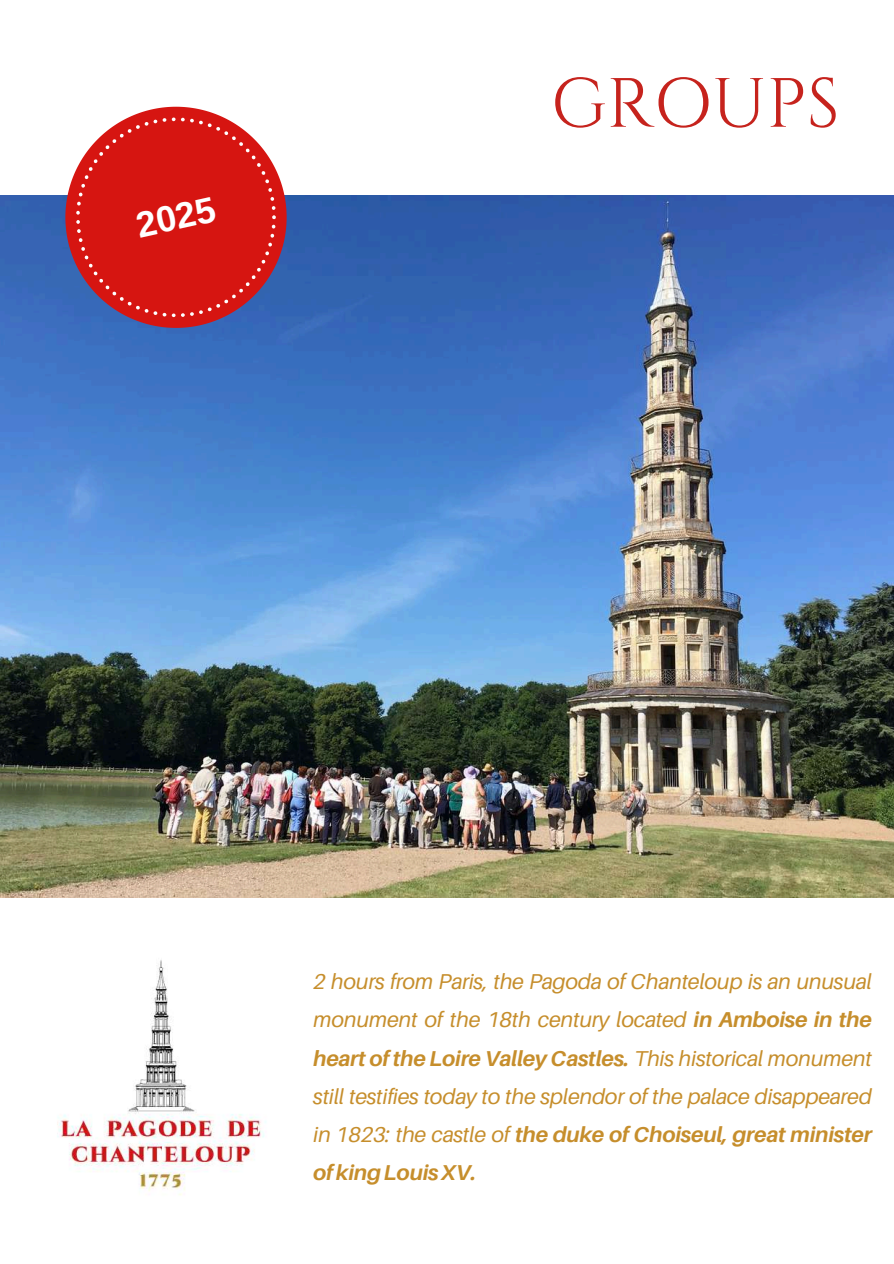
<style>
.page{position:relative;width:894px;height:1264px;background:#fff}
.page>*{position:absolute;margin:0;border:0;box-sizing:border-box;transform-origin:0 0}
.t1{font:69.45px "Cinzel";color:#c6231d}
.t2{font:700 36px "Arimo";color:#fff}
.t3{font:italic 21.45px/38.2px "Aileron";letter-spacing:-.01em;color:#c68e2c;text-align:justify}
.s1{font-weight:700}
</style>
<div class="page">
<img style="left:0;top:196px;width:893px;height:701px">
<svg style="left:65px;top:107px;width:221px;height:221px"></svg>
<svg style="left:76px;top:117px;width:200px;height:200px;background:#d0292a"></svg>
<img style="left:57px;top:960px;width:209px;height:235px">
<h2 class="t2" style="left:132px;top:206px;width:82px;rotate:-13deg">2025</h2>
<h1 class="t1" style="left:551px;top:59px;width:290px">GROUPS</h1>
<p class="t3" style="left:313px;top:962px;width:560px">2 hours from Paris, the Pagoda of Chanteloup is an unusual monument of the 18th century located <span class="s1">in Amboise in the heart of the Loire Valley Castles.</span> This historical monument still testifies today to the splendor of the palace disappeared in 1823: the castle of <span class="s1">the duke of Choiseul, great minister ofkingLouisXV.</span></p>
</div>
